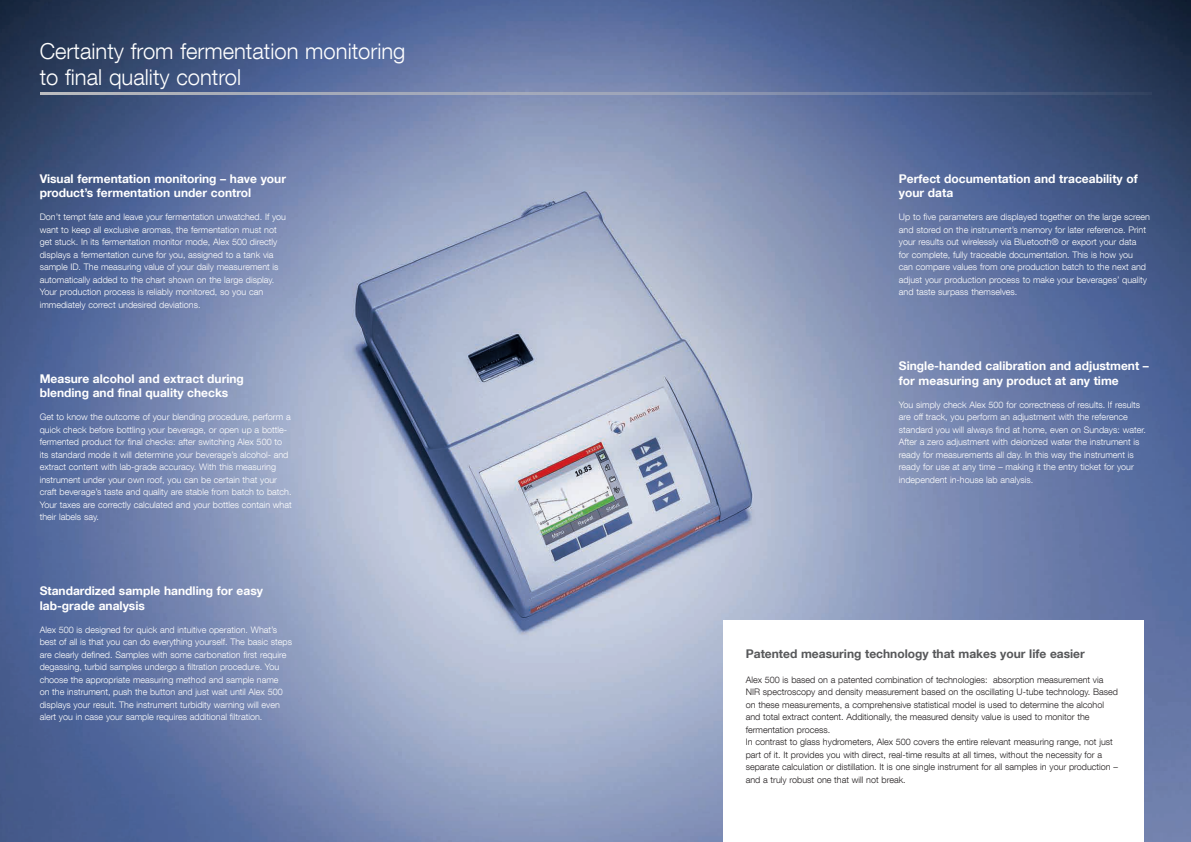
<style>
.page{position:relative;width:1191px;height:842px;background:#fff}
.page>*{position:absolute;margin:0;border:0;box-sizing:border-box;transform-origin:0 0}
.t1{font:300 22px/26px "Helvetica Neue LT Com";color:#fff}
.t2{font:700 12px/14.4px "Helvetica Neue LT Com";color:#fff}
.t3{font:700 12px "Helvetica Neue LT Com";color:#57585a}
.t4{font:300 9px/12.5px "Helvetica Neue LT Com";color:#fff}
.t5{font:300 9px/12.5px "Helvetica Neue LT Com";color:#231f20}
</style>
<div class="page">
<img style="left:0;top:0;width:1191px;height:842px">
<hr style="left:40px;top:92px;width:1111px;height:3px;background:#bcbdc0">
<div style="left:723px;top:620px;width:420px;height:222px;background:#fff"></div>
<h1 class="t1" style="left:40px;top:38px;width:367px">Certainty from fermentation monitoring to final quality control</h1>
<h2 class="t2" style="left:40px;top:171px;width:248px">Visual fermentation monitoring – have your product’s fermentation under control</h2>
<p class="t4" style="left:40px;top:211px;width:248px">Don’t tempt fate and leave your fermentation unwatched. If you want to keep all exclusive aromas, the fermentation must not get stuck. In its fermentation monitor mode, Alex 500 directly displays a fermentation curve for you, assigned to a tank via sample ID. The measuring value of your daily measurement is automatically added to the chart shown on the large display.<br>Your production process is reliably monitored, so you can immediately correct undesired deviations.</p>
<h2 class="t2" style="left:40px;top:371px;width:206px">Measure alcohol and extract during blending and final quality checks</h2>
<p class="t4" style="left:40px;top:411px;width:254px">Get to know the outcome of your blending procedure, perform a quick check before bottling your beverage, or open up a bottle&shy;fermented product for final checks: after switching Alex 500 to its standard mode it will determine your beverage’s alcohol- and extract content with lab-grade accuracy. With this measuring instrument under your own roof, you can be certain that your craft beverage’s taste and quality are stable from batch to batch.<br>Your taxes are correctly calculated and your bottles contain what their labels say.</p>
<h2 class="t2" style="left:40px;top:583px;width:225px">Standardized sample handling for easy lab-grade analysis</h2>
<p class="t4" style="left:40px;top:623px;width:254px">Alex 500 is designed for quick and intuitive operation. What’s best of all is that you can do everything yourself. The basic steps are clearly defined. Samples with some carbonation first require degassing, turbid samples undergo a filtration procedure. You choose the appropriate measuring method and sample name<br>on the instrument, push the button and just wait until Alex 500 displays your result. The instrument turbidity warning will even alert you in case your sample requires additional filtration.</p>
<h2 class="t2" style="left:899px;top:171px;width:240px">Perfect documentation and traceability of your data</h2>
<p class="t4" style="left:899px;top:211px;width:253px">Up to five parameters are displayed together on the large screen and stored on the instrument’s memory for later reference. Print your results out wirelessly via Bluetooth® or export your data<br>for complete, fully traceable documentation. This is how you<br>can compare values from one production batch to the next and adjust your production process to make your beverages’ quality and taste surpass themselves.</p>
<h2 class="t2" style="left:899px;top:358px;width:251px">Single-handed calibration and adjustment – for measuring any product at any time</h2>
<p class="t4" style="left:899px;top:398px;width:248px">You simply check Alex 500 for correctness of results. If results are off track, you perform an adjustment with the reference standard you will always find at home, even on Sundays: water.<br>After a zero adjustment with deionized water the instrument is ready for measurements all day. In this way the instrument is ready for use at any time – making it the entry ticket for your independent in-house lab analysis.</p>
<h2 class="t3" style="left:746px;top:646px;width:340px">Patented measuring technology that makes your life easier</h2>
<p class="t5" style="left:746px;top:673px;width:374px">Alex 500 is based on a patented combination of technologies: absorption measurement via NIR spectroscopy and density measurement based on the oscillating U-tube technology. Based on these measurements, a comprehensive statistical model is used to determine the alcohol and total extract content. Additionally, the measured density value is used to monitor the fermentation process.<br>In contrast to glass hydrometers, Alex 500 covers the entire relevant measuring range, not just part of it. It provides you with direct, real-time results at all times, without the necessity for a separate calculation or distillation. It is one single instrument for all samples in your production – and a truly robust one that will not break.</p>
</div>
